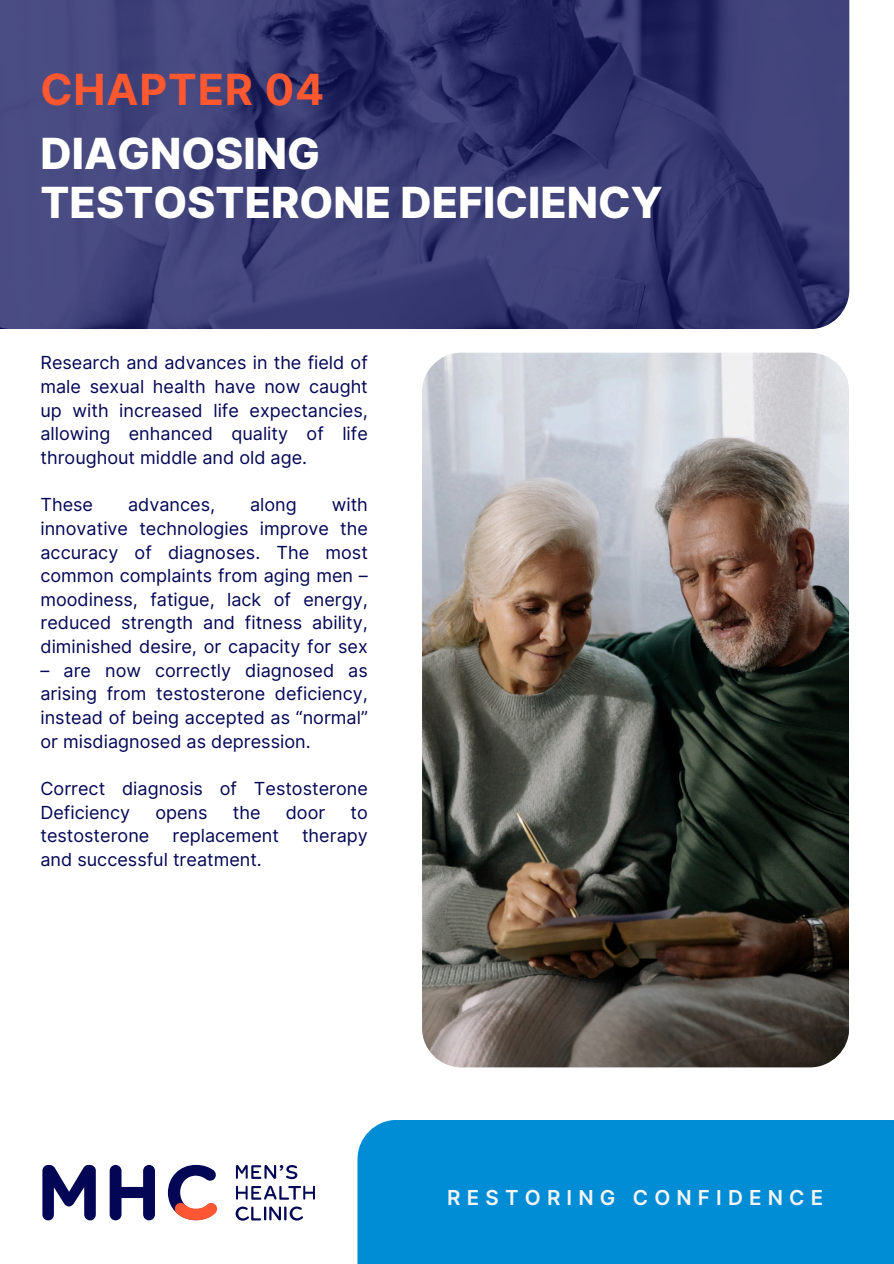
<style>
.page{position:relative;width:894px;height:1264px;background:#fff}
.page>*{position:absolute;margin:0;border:0;box-sizing:border-box;transform-origin:0 0}
.t1{font:800 42.9px/49.5px "Inter";color:#fff}
.t2{font:700 42.9px "Inter";letter-spacing:.02em;color:#ff5730}
.t3{font:600 20.55px "Inter";letter-spacing:.3em;color:#f5f5f5}
.t4{font:18px/23.7px "Inter";color:#030654;text-align:justify}
</style>
<div class="page">
<div style="left:357px;top:1119px;width:536px;height:144px;background:#008dd5"></div>
<svg style="left:236px;top:1185px;width:79px;height:14px"></svg>
<svg style="left:235px;top:1206px;width:68px;height:14px"></svg>
<svg style="left:236px;top:1164px;width:61px;height:15px"></svg>
<svg style="left:42px;top:1164px;width:54px;height:56px"></svg>
<svg style="left:110px;top:1164px;width:45px;height:56px"></svg>
<svg style="left:168px;top:1164px;width:49px;height:56px"></svg>
<img style="left:0;top:0;width:849px;height:329px">
<img style="left:422px;top:353px;width:426px;height:714px;border-radius:39px">
<p class="t2" style="left:40px;top:64px;width:285px">CHAPTER 04</p>
<p class="t1" style="left:40px;top:128px;width:623px">DIAGNOSING<br>TESTOSTERONE DEFICIENCY</p>
<h1 class="t4" style="left:40px;top:351px;width:329px">Research and advances in the field of male sexual health have now caught up with increased life expectancies, allowing enhanced quality of life throughout middle and old age.</h1>
<h1 class="t4" style="left:40px;top:493px;width:54px">These</h1>
<h1 class="t4" style="left:128px;top:493px;width:88px">advances,</h1>
<h1 class="t4" style="left:250px;top:493px;width:48px">along</h1>
<h1 class="t4" style="left:40px;top:493px;width:329px;text-indent:291px">with innovative technologies improve the accuracy of diagnoses. The most common complaints from aging men – moodiness, fatigue, lack of energy, reduced strength and fitness ability, diminished desire, or capacity for sex</h1>
<h1 class="t4" style="left:40px;top:658px;width:329px">– are now correctly diagnosed as arising from testosterone deficiency, instead of being accepted as “normal” or misdiagnosed as depression.</h1>
<p class="t4" style="left:40px;top:776px;width:329px">Correct diagnosis of Testosterone<br>Deficiency</p>
<p class="t4" style="left:155px;top:800px;width:54px">opens</p>
<p class="t4" style="left:233px;top:800px;width:29px">the</p>
<p class="t4" style="left:286px;top:800px;width:41px">door</p>
<p class="t4" style="left:350px;top:800px;width:19px">to</p>
<p class="t4" style="left:40px;top:823px;width:110px">testosterone</p>
<p class="t4" style="left:172px;top:823px;width:108px">replacement</p>
<p class="t4" style="left:302px;top:823px;width:67px">therapy</p>
<p class="t4" style="left:40px;top:847px;width:223px">and successful treatment.</p>
<p class="t3" style="left:447px;top:1185px;width:377px">RESTORING CONFIDENCE</p>
</div>
